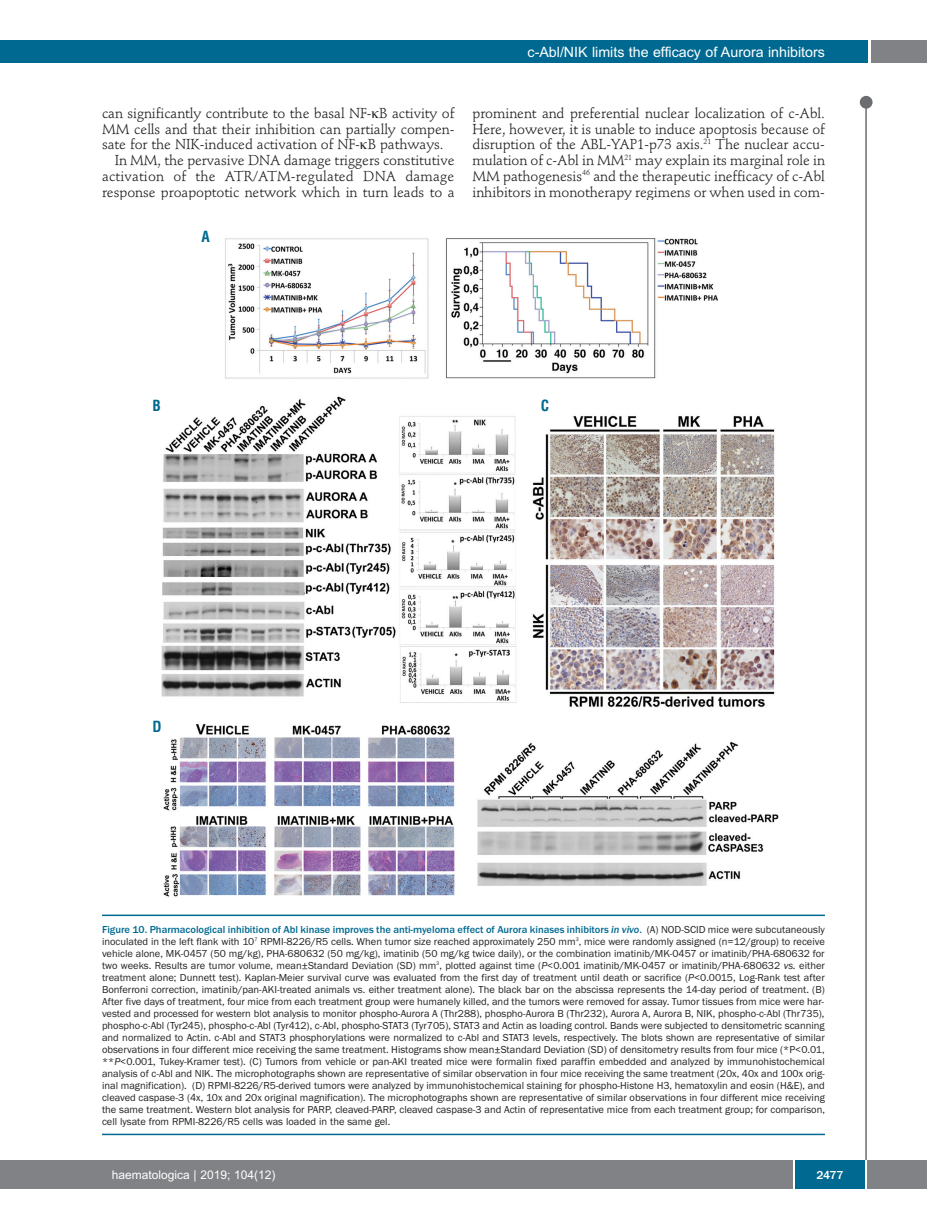
<style>
.page{position:relative;width:927px;height:1225px;background:#fff}
.page>*{position:absolute;margin:0;border:0;box-sizing:border-box;transform-origin:0 0}
.t1{font:700 condensed 15px "Helvetica";color:#006991}
.t2{font:14.25px/15.9px "Stempel Schneidler";letter-spacing:-.005em;color:#231f20;text-align:justify}
.t3{font:14.25px "Arial";color:#fff}
.t4{font:12px "Arial";color:#fff}
.t5{font:500 12px "Franklin Gothic";color:#fff}
.t6{font:10.5px/12px "Franklin Gothic";color:#231f20;text-align:justify}
.s1{font-weight:500;color:#006991}
.s2{font-weight:500;font-style:italic;color:#006991}
.s3{font-style:italic}
</style>
<div class="page">
<div style="left:860px;top:96px;width:12px;height:13px;background:#6c6d70;border-radius:50%"></div>
<hr style="left:865px;top:98px;width:2px;height:1062px;background:#6c6d70">
<div style="left:871px;top:40px;width:56px;height:22px;background:#808285"></div>
<div style="left:18px;top:40px;width:849px;height:22px;background:#006991"></div>
<div style="left:17px;top:1160px;width:910px;height:28px;background:#808285"></div>
<div style="left:795px;top:1160px;width:70px;height:28px;background:#006991"></div>
<hr style="left:793px;top:1160px;width:2px;height:28px;background:#fff">
<hr style="left:865px;top:1160px;width:2px;height:28px;background:#fff">
<div style="left:0;top:40px;width:19px;height:22px;background:#006991"></div>
<div style="left:0;top:1160px;width:18px;height:28px;background:#808285"></div>
<img style="left:161px;top:238px;width:618px;height:659px">
<hr style="left:102px;top:914px;width:723px;height:2px;background:#006991">
<hr style="left:102px;top:1133px;width:723px;height:2px;background:#006991">
<h2 class="t3" style="left:528px;top:44px;width:299px">c-Abl/NIK limits the efficacy of Aurora inhibitors</h2>
<h2 class="t2" style="left:102px;top:106px;width:354px">can significantly contribute to the basal NF- B activity of</h2>
<h2 class="t2" style="left:102px;top:122px;width:354px">MM cells and that their inhibition can partially compen-</h2>
<h2 class="t2" style="left:102px;top:138px;width:343px">sate for the NIK-induced activation of NF- B pathways.</h2>
<h2 class="t2" style="left:115px;top:154px;width:341px">In MM, the pervasive DNA damage triggers constitutive</h2>
<h2 class="t2" style="left:102px;top:170px;width:354px">activation of the ATR/ATM-regulated DNA damage</h2>
<h2 class="t2" style="left:102px;top:185px;width:354px">response proapoptotic network which in turn leads to a</h2>
<h1 class="t1" style="left:201px;top:228px;width:10px">A</h1>
<p class="t2" style="left:472px;top:106px;width:354px">prominent and preferential nuclear localization of c-Abl.<br>Here, however, it is unable to induce apoptosis because of disruption of the ABL-YAP1-p73 axis.<sup>21</sup> The nuclear accu&shy;mulation of c-Abl in MM<sup>21</sup> may explain its marginal role in MM pathogenesis<sup>46</sup> and the therapeutic inefficacy of c-Abl inhibitors in monotherapy regimens or when used in com-</p>
<h1 class="t1" style="left:153px;top:397px;width:10px">B</h1>
<h1 class="t1" style="left:541px;top:397px;width:10px">C</h1>
<h1 class="t1" style="left:153px;top:718px;width:11px">D</h1>
<p class="t6" style="left:102px;top:923px;width:724px"><span class="s1">Figure 10. Pharmacological inhibition of Abl kinase improves the anti-myeloma effect of Aurora kinases inhibitors</span> <span class="s2">in vivo</span><span class="s1">.</span> (A) NOD-SCID mice were subcutaneously inoculated in the left flank with 10<sup>7</sup> RPMI-8226/R5 cells. When tumor size reached approximately 250 mm<sup>3</sup>, mice were randomly assigned (n=12/group) to receive vehicle alone, MK-0457 (50 mg/kg), PHA-680632 (50 mg/kg), imatinib (50 mg/kg twice daily), or the combination imatinib/MK-0457 or imatinib/PHA-680632 for two weeks. Results are tumor volume, mean±Standard Deviation (SD) mm<sup>3</sup>, plotted against time (<span class="s3">P</span>&lt;0.001 imatinib/MK-0457 or imatinib/PHA-680632 <span class="s3">vs.</span> either treatment alone; Dunnett test). Kaplan-Meier survival curve was evaluated from the first day of treatment until death or sacrifice (<span class="s3">P</span>&lt;0.0015, Log-Rank test after Bonferroni correction, imatinib/pan-AKI-treated animals vs. either treatment alone). The black bar on the abscissa represents the 14-day period of treatment. (B)<br>After five days of treatment, four mice from each treatment group were humanely killed, and the tumors were removed for assay. Tumor tissues from mice were har&shy;vested and processed for western blot analysis to monitor phospho-Aurora A (Thr288), phospho-Aurora B (Thr232), Aurora A, Aurora B, NIK, phospho-c-Abl (Thr735), phospho-c-Abl (Tyr245), phospho-c-Abl (Tyr412), c-Abl, phospho-STAT3 (Tyr705), STAT3 and Actin as loading control. Bands were subjected to densitometric scanning and normalized to Actin. c-Abl and STAT3 phosphorylations were normalized to c-Abl and STAT3 levels, respectively. The blots shown are representative of similar observations in four different mice receiving the same treatment. Histograms show mean±Standard Deviation (SD) of densitometry results from four mice (*P&lt;0.01, **<span class="s3">P</span>&lt;0.001, Tukey-Kramer test). (C) Tumors from vehicle or pan-AKI treated mice were formalin fixed paraffin embedded and analyzed by immunohistochemical analysis of c-Abl and NIK. The microphotographs shown are representative of similar observation in four mice receiving the same treatment (20x, 40x and 100x orig&shy;inal magnification). (D) RPMI-8226/R5-derived tumors were analyzed by immunohistochemical staining for phospho-Histone H3, hematoxylin and eosin (H&amp;E), and cleaved caspase-3 (4x, 10x and 20x original magnification). The microphotographs shown are representative of similar observations in four different mice receiving the same treatment. Western blot analysis for PARP, cleaved-PARP, cleaved caspase-3 and Actin of representative mice from each treatment group; for comparison, cell lysate from RPMI-8226/R5 cells was loaded in the same gel.</p>
<p class="t4" style="left:112px;top:1167px;width:165px">haematologica | 2019; 104(12)</p>
<p class="t5" style="left:816px;top:1167px;width:28px">2477</p>
</div>
